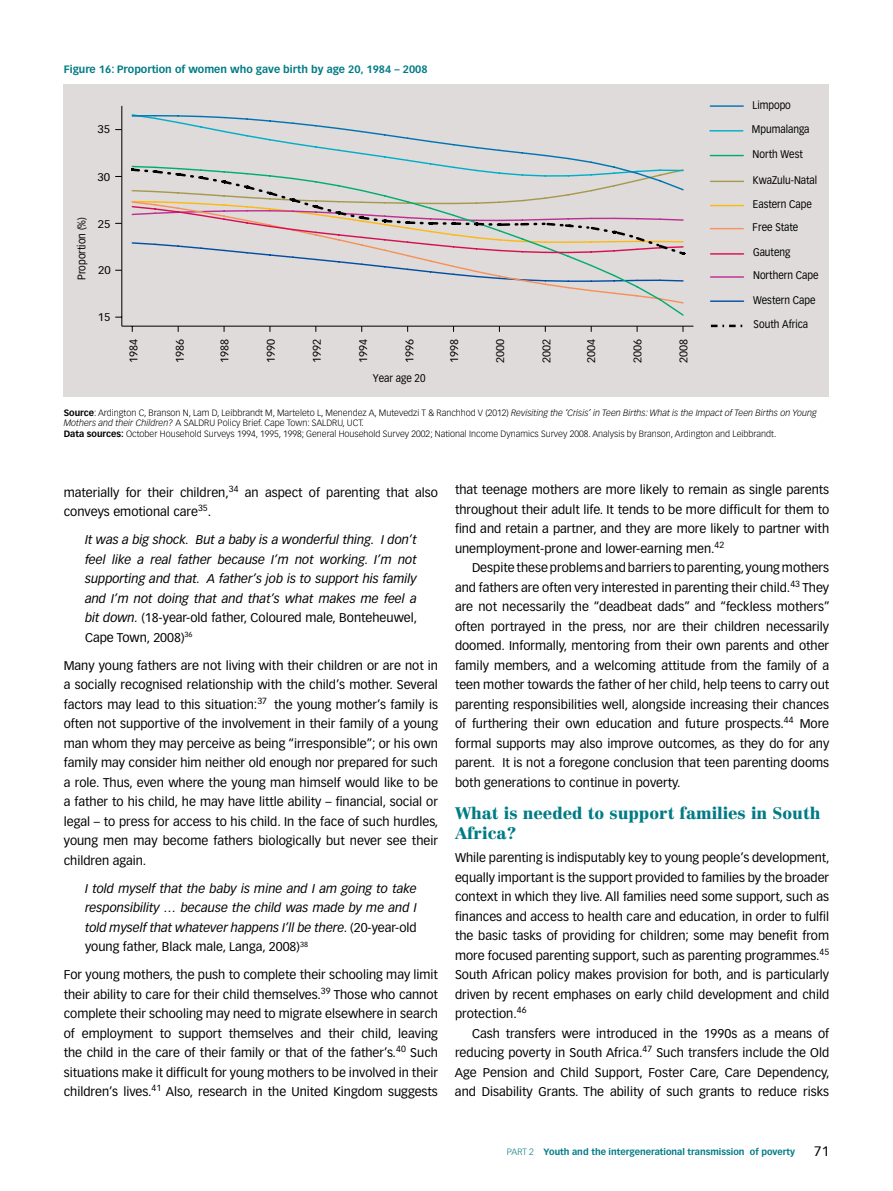
<style>
.page{position:relative;width:893px;height:1191px;background:#fff}
.page>*{position:absolute;margin:0;border:0;box-sizing:border-box;transform-origin:0 0}
.t1{font:900 16.5px/19.5px "Centennial LT Std";color:#007b85}
.t2{font:13.5px "Vectora LT Std";color:#000}
.t3{font:12.45px/19.5px "Vectora LH";color:#000;text-align:justify}
.t4{font:12.45px/19.5px "Vectora LT Std";color:#000}
.t5{font:italic 12.45px/19.5px "Vectora LT Std";color:#000;text-align:justify}
.t6{font:italic 12.45px/19.5px "Vectora LH";color:#000;text-align:justify}
.t7{font:10.95px "Vectora LH";color:#000;scale:.9 1}
.t8{font:10.95px "Vectora LH";color:#000}
.t9{font:10.95px "Vectora LH";color:#000;scale:1.04 1}
.t10{font:700 10.5px "Vectora LT Std";color:#007b85}
.t11{font:300 9px/10.8px "Vectora LT Std";color:#000}
.t12{font:700 9px "Vectora LT Std";color:#007b85}
.s1{font-weight:700}
.s2{font-style:italic}
.s3{font-family:"Vectora LT Std"}
.s4{font-style:normal}
.s5{font-family:"Vectora LH"}
.s6{font-weight:300}
</style>
<div class="page">
<div style="left:64px;top:85px;width:765px;height:312px;background:#dedbda"></div>
<svg style="left:534px;top:283px;width:150px;height:33px"></svg>
<svg style="left:131px;top:114px;width:555px;height:169px"></svg>
<hr style="left:121px;top:106px;width:1px;height:220px;background:#000">
<hr style="left:122px;top:326px;width:571px;height:1px;background:#000">
<hr style="left:711px;top:300px;width:32px;height:2px;background:#034ea2">
<hr style="left:710px;top:205px;width:33px;height:1px;background:#fdb913">
<hr style="left:711px;top:276px;width:32px;height:2px;background:#bd2f92">
<hr style="left:710px;top:228px;width:33px;height:1px;background:#f7945f">
<hr style="left:710px;top:181px;width:33px;height:1px;background:#a6994f">
<hr style="left:710px;top:155px;width:33px;height:1px;background:#00ad71">
<hr style="left:711px;top:253px;width:32px;height:2px;background:#d70f52">
<hr style="left:710px;top:130px;width:33px;height:1px;background:#00aec7">
<hr style="left:710px;top:105px;width:33px;height:2px;background:#0074b1">
<svg style="left:711px;top:325px;width:32px;height:2px"></svg>
<svg style="left:115px;top:125px;width:7px;height:8px"></svg>
<p class="t10" style="left:64px;top:63px;width:365px">Figure 16: Proportion of women who gave birth by age 20, 1984 – 2008</p>
<p class="t9" style="left:98px;top:170px;width:14px">30</p>
<p class="t7" style="left:75px;top:280px;width:72px;rotate:-90deg">Proportion (%)</p>
<p class="t9" style="left:98px;top:218px;width:14px">25</p>
<p class="t9" style="left:98px;top:263px;width:14px">20</p>
<p class="t9" style="left:98px;top:310px;width:14px">15</p>
<p class="t8" style="left:127px;top:363px;width:26px;rotate:-90deg">1984</p>
<p class="t8" style="left:173px;top:363px;width:26px;rotate:-90deg">1986</p>
<p class="t8" style="left:218px;top:363px;width:26px;rotate:-90deg">1988</p>
<p class="t8" style="left:264px;top:363px;width:26px;rotate:-90deg">1990</p>
<p class="t8" style="left:311px;top:363px;width:26px;rotate:-90deg">1992</p>
<p class="t8" style="left:357px;top:363px;width:26px;rotate:-90deg">1994</p>
<p class="t8" style="left:403px;top:363px;width:26px;rotate:-90deg">1996</p>
<p class="t8" style="left:448px;top:363px;width:26px;rotate:-90deg">1998</p>
<p class="t8" style="left:494px;top:363px;width:26px;rotate:-90deg">2000</p>
<p class="t8" style="left:540px;top:363px;width:26px;rotate:-90deg">2002</p>
<p class="t8" style="left:585px;top:363px;width:26px;rotate:-90deg">2004</p>
<p class="t8" style="left:631px;top:363px;width:26px;rotate:-90deg">2006</p>
<p class="t8" style="left:677px;top:363px;width:26px;rotate:-90deg">2008</p>
<p class="t7" style="left:373px;top:372px;width:60px">Year age 20</p>
<p class="t7" style="left:753px;top:98px;width:44px">Limpopo</p>
<p class="t7" style="left:752px;top:123px;width:65px">Mpumalanga</p>
<p class="t7" style="left:753px;top:148px;width:57px">North West</p>
<p class="t7" style="left:753px;top:173px;width:73px">KwaZulu-Natal</p>
<p class="t7" style="left:753px;top:198px;width:67px">Eastern Cape</p>
<p class="t7" style="left:753px;top:221px;width:52px">Free State</p>
<p class="t7" style="left:753px;top:246px;width:43px">Gauteng</p>
<p class="t7" style="left:753px;top:269px;width:74px">Northern Cape</p>
<p class="t7" style="left:753px;top:293px;width:71px">Western Cape</p>
<p class="t7" style="left:754px;top:318px;width:62px">South Africa</p>
<p class="t11" style="left:64px;top:407px;width:754px"><span class="s1">Source</span>: Ardington C, Branson N, Lam D, Leibbrandt M, Marteleto L, Menendez A, Mutevedzi T &amp; Ranchhod V (2012) <span class="s2">Revisiting the ‘Crisis’ in Teen Births: What is the Impact of Teen Births on Young<br>Mothers and their Children?</span> A SALDRU Policy Brief. Cape Town: SALDRU, UCT.<br><span class="s1">Data sources:</span> October Household Surveys 1994, 1995, 1998; General Household Survey 2002; National Income Dynamics Survey 2008. Analysis by Branson, Ardington and Leibbrandt.</p>
<p class="t4" style="left:64px;top:482px;width:376px">materially for their children,<sup>34</sup> an aspect of parenting that also conveys emotional care<sup>35</sup>.</p>
<p class="t6" style="left:85px;top:530px;width:333px">It was a big shock. But a baby is a wonderful thing. I don’t feel like a real father because I’m not working. I’m not supporting and that. A father’s job is to support <span class="s3">his family</span></p>
<p class="t4" style="left:85px;top:588px;width:334px;text-align:justify"><span class="s2">and I’m not doing that and that’s what makes me feel a bit down.</span> (18-year-old father, Coloured male, Bonteheuwel, Cape Town, 2008)<sup>36</sup></p>
<p class="t4" style="left:64px;top:655px;width:376px">Many young fathers are not living with their children or are not in</p>
<p class="t3" style="left:64px;top:675px;width:376px"><span class="s3">a socially recogni</span>sed relationship with the child’s mother. Several factors may lead to this situation:<sup>37</sup> the young mother’s family is often not supportive of the involvement in their family of a young man whom they may perceive as being “irresponsible”; or his own family may consider him neither old enough nor prepared for such a role. Thus, even where the young man himself would like to be a father to his child, he may have little ability – financial, social or legal – to press for access to his child. In the face of such hurdles, young men may become fathers biologicall<span class="s3">y but never see their</span></p>
<p class="t4" style="left:64px;top:850px;width:84px">children again.</p>
<p class="t5" style="left:85px;top:878px;width:333px">I told myself that the baby is mine and I am going to take responsibility … because the child was made by me and I told myself that whatever happens I’ll be there. <span class="s4">(20-year-old young father, Black male, Langa, 2008)</span><sup>38</sup></p>
<p class="t4" style="left:64px;top:965px;width:376px">For young mothers, the push to complete t<span class="s5">heir schooling may limit</span></p>
<p class="t3" style="left:64px;top:984px;width:376px">their ability to care for their child themselves.<sup>39</sup> Those w<span class="s3">ho cannot</span></p>
<p class="t4" style="left:64px;top:1004px;width:376px">complete their schooling may need to migrate elsewhere in search of employment to support themselves and their child, leaving</p>
<p class="t3" style="left:64px;top:1043px;width:376px"><span class="s3">the child in the care</span> of their family or that of the father’s.<sup>40</sup> Such situations make it difficult for young mothers to be involved in their children’s lives.<sup>41</sup> Also, research in the United Kingdom suggests</p>
<p class="t3" style="left:455px;top:480px;width:376px">that teenage mothers are more likely to remain as single parents throughout their adult life. It tends to be more difficult for them to find and retain a partner, and they are more likely to partner with unemployment-prone and lower-earning men.<sup>42</sup></p>
<p class="t3" style="left:455px;top:558px;width:376px;text-indent:17px">Despite these problems and barriers to parenting, young mothers and fathers are often very interested in parenting their child.<sup>43</sup> They are not necessarily the “deadbeat dads” and “feckless mothers” often portrayed in the press, nor are their children necessarily doomed. Informally, mentoring from their own parents and other family members, and a welcoming attitude from the family of a teen mother towards the father of her child, help teens to carry out parenting responsibilities well, alongside increasing their chances of furthering their own education and future prospects.<sup>44</sup> More formal supports may also improve outcomes, as they do for any parent. It is not a foregone conclusio<span class="s3">n that teen parenting dooms</span></p>
<p class="t4" style="left:455px;top:772px;width:227px">both generations to continue in poverty.</p>
<h1 class="t1" style="left:455px;top:803px;width:367px">What is needed to support families in South<br>Africa?</h1>
<p class="t4" style="left:455px;top:848px;width:376px;text-align:justify">While parenting is indisputably key to young people’s development, equally important is the support provided to families by the broader context in which they live. All families need some support, such as</p>
<p class="t3" style="left:455px;top:907px;width:376px"><span class="s3">finances and access t</span>o health care and education, in order to fulfil the basic tasks of providing for children; some may benefit from more focused parenting support, such as parenting programmes.<sup>45<br></sup>South African policy makes provision for both, and is particularly driven by recent emphases on early child development and child protection.<sup>46</sup></p>
<p class="t3" style="left:455px;top:1024px;width:376px;text-indent:17px"><span class="s3">C</span>ash transfers were introduced in the 1990s as a means of reducing poverty in South Africa.<sup>47</sup> Such transfers include the Old Age Pension and Child Support, Foster Care, Care Dependency, and Disability Grants. The ability of such grants to reduce risks</p>
<p class="t12" style="left:507px;top:1146px;width:290px"><span class="s6">PART 2</span> Youth and the intergenerational transmission of poverty</p>
<p class="t2" style="left:814px;top:1143px;width:17px">71</p>
</div>
